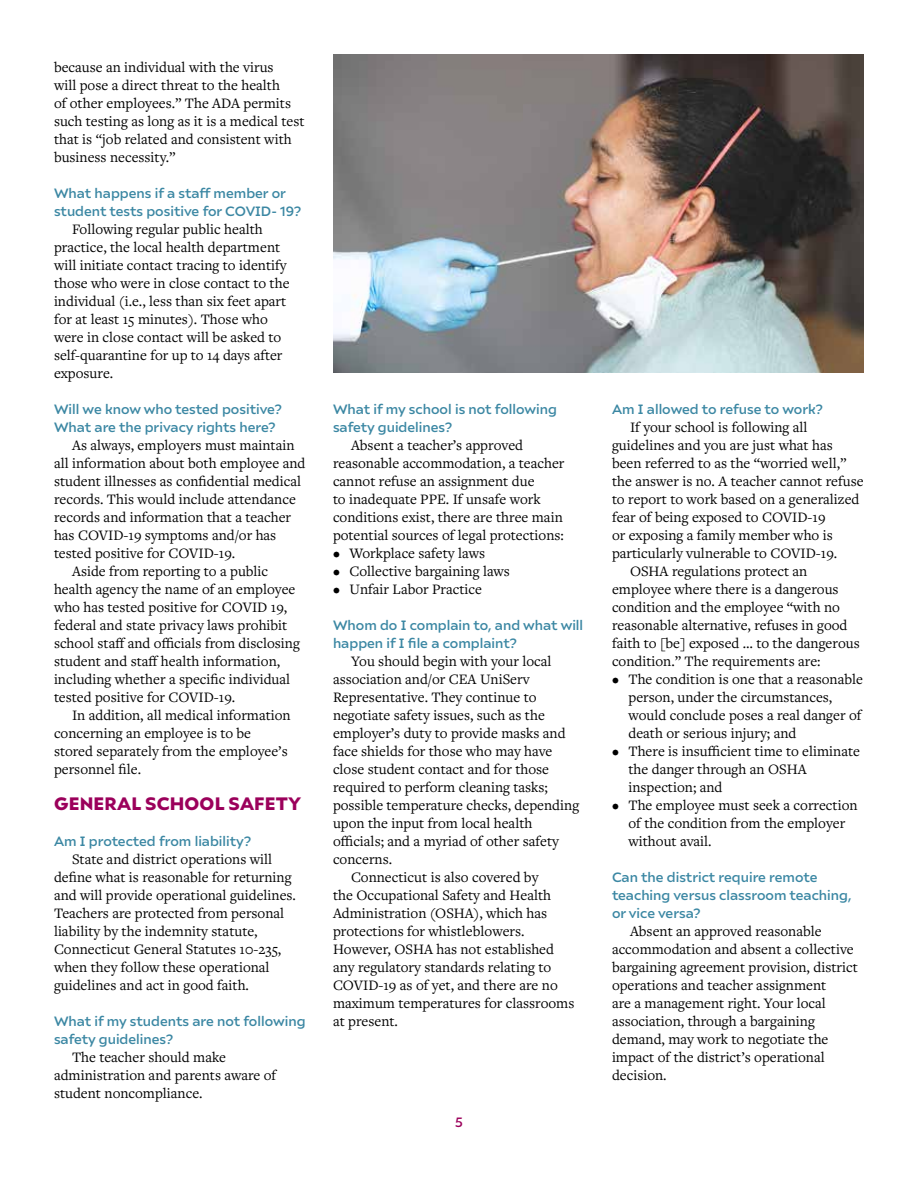
<style>
.page{position:relative;width:918px;height:1188px;background:#fff}
.page>*{position:absolute;margin:0;border:0;box-sizing:border-box;transform-origin:0 0}
.t1{font:900 18px "Ariana Pro";letter-spacing:.01em;color:#9b005b}
.t2{font:15px/18px "Freight Text Pro";color:#000}
.t3{font:500 13.5px/18px "Ariana Pro";color:#3b87a3}
.t4{font:500 13.5px "Ariana Pro";color:#9b005b}
</style>
<div class="page">
<img style="left:333px;top:54px;width:531px;height:318px">
<p class="t2" style="left:54px;top:58px;width:252px">because an individual with the virus<br>will pose a direct threat to the health<br>of other employees.” The ADA permits such testing as long as it is a medical test that is “job related and consistent with business necessity.”</p>
<p class="t3" style="left:54px;top:183px;width:249px">What happens if a staff member or student tests positive for COVID- 19?</p>
<p class="t2" style="left:54px;top:220px;width:237px;text-indent:18px">Following regular public health practice, the local health department will initiate contact tracing to identify those who were in close contact to the individual (i.e., less than six feet apart for at least 15 minutes). Those who were in close contact will be asked to self-quarantine for up to 14 days after exposure.</p>
<p class="t3" style="left:54px;top:399px;width:229px">Will we know who tested positive?<br>What are the privacy rights here?</p>
<p class="t2" style="left:72px;top:436px;width:224px">As always, employers must maintain</p>
<p class="t2" style="left:54px;top:454px;width:253px">all information about both employee and</p>
<p class="t2" style="left:54px;top:472px;width:249px">student illnesses as confidential medical</p>
<p class="t2" style="left:54px;top:490px;width:243px">records. This would include attendance</p>
<p class="t2" style="left:54px;top:508px;width:239px">records and information that a teacher</p>
<p class="t2" style="left:54px;top:526px;width:224px">has COVID-19 symptoms and/or has</p>
<p class="t2" style="left:54px;top:544px;width:183px">tested positive for COVID-19.</p>
<p class="t2" style="left:72px;top:562px;width:198px">Aside from reporting to a public</p>
<p class="t2" style="left:54px;top:580px;width:243px">health agency the name of an employee</p>
<p class="t2" style="left:54px;top:598px;width:235px">who has tested positive for COVID 19,</p>
<p class="t2" style="left:54px;top:616px;width:235px">federal and state privacy laws prohibit</p>
<p class="t2" style="left:54px;top:634px;width:247px">school staff and officials from disclosing</p>
<p class="t2" style="left:54px;top:652px;width:228px">student and staff health information,</p>
<p class="t2" style="left:54px;top:670px;width:238px">including whether a specific individual</p>
<p class="t2" style="left:54px;top:688px;width:183px">tested positive for COVID-19.</p>
<p class="t2" style="left:72px;top:706px;width:220px">In addition, all medical information</p>
<p class="t2" style="left:54px;top:724px;width:199px">concerning an employee is to be</p>
<p class="t2" style="left:54px;top:742px;width:235px">stored separately from the employee’s</p>
<p class="t2" style="left:54px;top:760px;width:89px">personnel file.</p>
<p class="t1" style="left:54px;top:790px;width:249px">GENERAL SCHOOL SAFETY</p>
<p class="t3" style="left:54px;top:831px;width:199px">Am I protected from liability?</p>
<p class="t2" style="left:54px;top:850px;width:243px;text-indent:18px">State and district operations will define what is reasonable for returning and will provide operational guidelines.<br>Teachers are protected from personal liability by the indemnity statute, Connecticut General Statutes 10-235, when they follow these operational guidelines and act in good faith.</p>
<p class="t3" style="left:54px;top:1011px;width:253px">What if my students are not following safety guidelines?</p>
<p class="t2" style="left:54px;top:1048px;width:224px;text-indent:18px">The teacher should make administration and parents aware of student noncompliance.</p>
<p class="t3" style="left:333px;top:399px;width:225px">What if my school is not following safety guidelines?</p>
<p class="t2" style="left:333px;top:436px;width:233px;text-indent:18px">Absent a teacher’s approved reasonable accommodation, a teacher cannot refuse an assignment due<br>to inadequate PPE. If unsafe work conditions exist, there are three main potential sources of legal protections:</p>
<p class="t2" style="left:333px;top:544px;width:154px">• Workplace safety laws</p>
<p class="t2" style="left:333px;top:562px;width:179px">• Collective bargaining laws</p>
<p class="t2" style="left:333px;top:580px;width:151px">• Unfair Labor Practice</p>
<p class="t3" style="left:333px;top:615px;width:252px">Whom do I complain to, and what will happen if I file a complaint?</p>
<p class="t2" style="left:351px;top:652px;width:202px">You should begin with your local</p>
<p class="t2" style="left:333px;top:670px;width:198px">association and/or CEA UniServ</p>
<p class="t2" style="left:333px;top:688px;width:205px">Representative. They continue to</p>
<p class="t2" style="left:333px;top:706px;width:213px">negotiate safety issues, such as the</p>
<p class="t2" style="left:333px;top:724px;width:234px">employer’s duty to provide masks and</p>
<p class="t2" style="left:333px;top:742px;width:221px">face shields for those who may have</p>
<p class="t2" style="left:333px;top:760px;width:218px">close student contact and for those</p>
<p class="t2" style="left:333px;top:778px;width:217px">required to perform cleaning tasks;</p>
<p class="t2" style="left:333px;top:796px;width:248px">possible temperature checks, depending</p>
<p class="t2" style="left:333px;top:814px;width:201px">upon the input from local health</p>
<p class="t2" style="left:333px;top:832px;width:227px">officials; and a myriad of other safety</p>
<p class="t2" style="left:333px;top:850px;width:61px">concerns.</p>
<p class="t2" style="left:351px;top:868px;width:189px">Connecticut is also covered by</p>
<p class="t2" style="left:333px;top:886px;width:220px">the Occupational Safety and Health</p>
<p class="t2" style="left:333px;top:904px;width:216px">Administration (OSHA), which has</p>
<p class="t2" style="left:333px;top:922px;width:193px">protections for whistleblowers.</p>
<p class="t2" style="left:333px;top:940px;width:223px">However, OSHA has not established</p>
<p class="t2" style="left:333px;top:958px;width:220px">any regulatory standards relating to</p>
<p class="t2" style="left:333px;top:976px;width:226px">COVID-19 as of yet, and there are no</p>
<p class="t2" style="left:333px;top:994px;width:243px">maximum temperatures for classrooms</p>
<p class="t2" style="left:333px;top:1012px;width:67px">at present.</p>
<p class="t4" style="left:455px;top:1113px;width:9px">5</p>
<p class="t3" style="left:612px;top:399px;width:212px">Am I allowed to refuse to work?</p>
<p class="t2" style="left:630px;top:418px;width:179px">If your school is following all</p>
<p class="t2" style="left:612px;top:436px;width:222px">guidelines and you are just what has</p>
<p class="t2" style="left:612px;top:454px;width:236px">been referred to as the “worried well,”</p>
<p class="t2" style="left:612px;top:472px;width:253px">the answer is no. A teacher cannot refuse</p>
<p class="t2" style="left:612px;top:490px;width:249px">to report to work based on a generalized</p>
<p class="t2" style="left:612px;top:508px;width:215px">fear of being exposed to COVID-19</p>
<p class="t2" style="left:612px;top:526px;width:222px">or exposing a family member who is</p>
<p class="t2" style="left:612px;top:544px;width:227px">particularly vulnerable to COVID-19.</p>
<p class="t2" style="left:630px;top:562px;width:179px">OSHA regulations protect an</p>
<p class="t2" style="left:612px;top:580px;width:228px">employee where there is a dangerous</p>
<p class="t2" style="left:612px;top:598px;width:230px">condition and the employee “with no</p>
<p class="t2" style="left:612px;top:616px;width:237px">reasonable alternative, refuses in good</p>
<p class="t2" style="left:612px;top:634px;width:249px">faith to [be] exposed … to the dangerous</p>
<p class="t2" style="left:612px;top:652px;width:210px">condition.” The requirements are:</p>
<p class="t2" style="left:628px;top:670px;width:236px;text-indent:-16px">• The condition is one that a reasonable person, under the circumstances, would conclude poses a real danger of death or serious injury; and</p>
<p class="t2" style="left:628px;top:742px;width:233px;text-indent:-16px">• There is insufficient time to eliminate the danger through an OSHA inspection; and</p>
<p class="t2" style="left:628px;top:796px;width:231px;text-indent:-16px">• The employee must seek a correction of the condition from the employer without avail.</p>
<p class="t3" style="left:612px;top:867px;width:241px">Can the district require remote teaching versus classroom teaching, or vice versa?</p>
<p class="t2" style="left:612px;top:922px;width:247px;text-indent:18px">Absent an approved reasonable accommodation and absent a collective bargaining agreement provision, district operations and teacher assignment<br>are a management right. Your local association, through a bargaining demand, may work to negotiate the impact of the district’s operational decision.</p>
</div>
